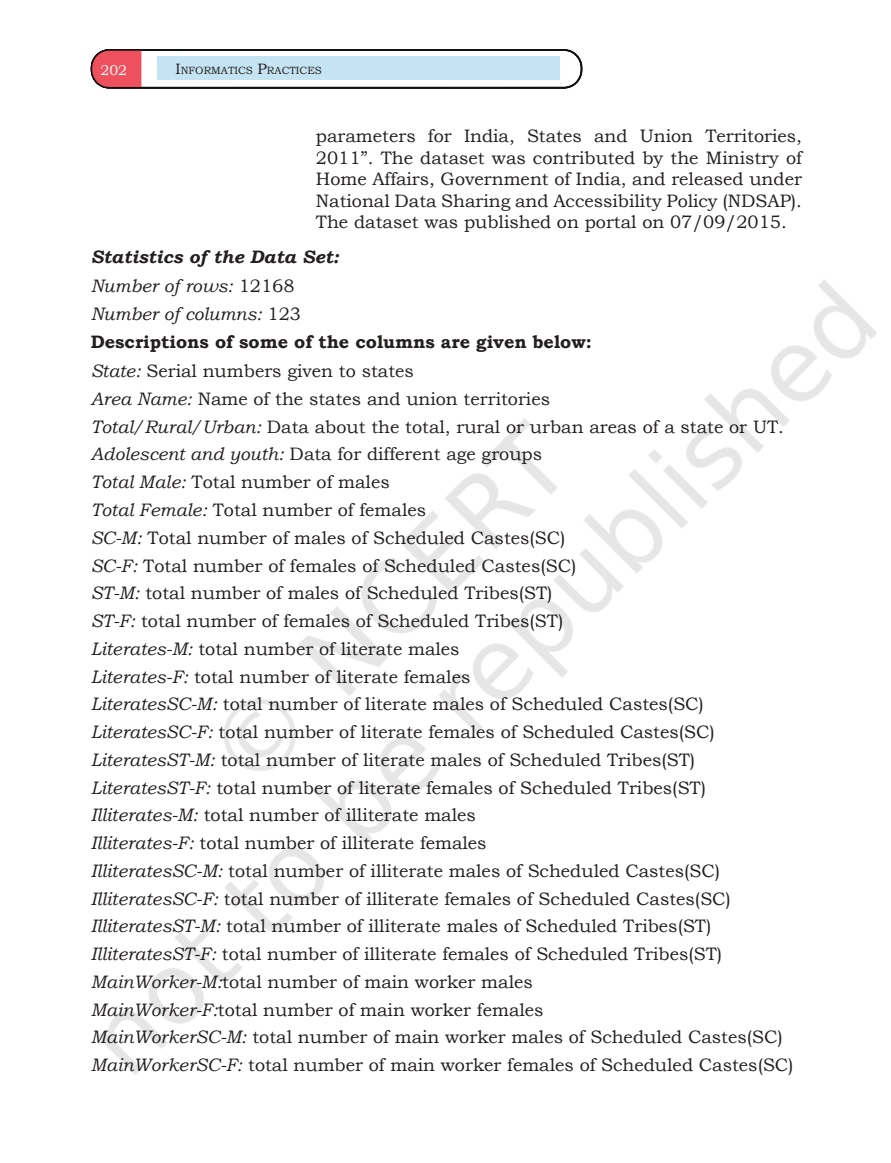
<style>
.page{position:relative;width:891px;height:1163px;background:#fff}
.page>*{position:absolute;margin:0;border:0;box-sizing:border-box;transform-origin:0 0}
.t1{font:18px/27.9px "Bookman Old Style";color:#241f1f}
.t2{font:14.25px "Bookman Old Style";color:#fff}
.t3{font:10.5px "Bookman Old Style";color:#241f1f}
.s1{font-size:15px}
.s2{font-weight:700;font-style:italic}
.s3{font-style:italic}
.s4{font-weight:700}
</style>
<div class="page">
<img style="left:90px;top:49px;width:493px;height:40px">
<img style="left:97px;top:280px;width:780px;height:795px">
<p class="t2" style="left:101px;top:61px;width:28px">202</p>
<p class="t3" style="left:175px;top:63px;width:148px"><span class="s1">I</span>NFORMATICS <span class="s1">P</span>RACTICES</p>
<p class="t1" style="left:316px;top:125px;width:487px;line-height:21.6px;text-align:justify">parameters for India, States and Union Territories, 2011”. The dataset was contributed by the Ministry of Home Affairs, Government of India, and released under National Data Sharing and Accessibility Policy (NDSAP).<br>The dataset was published on portal on 07/09/2015.</p>
<p class="t1" style="left:91px;top:243px;width:704px"><span class="s2">Statistics of the Data Set:<br></span><span class="s3">Number of rows:</span> 12168<br><span class="s3">Number of columns:</span> 123<br><span class="s4">Descriptions of some of the columns are given below:<br></span><span class="s3">State:</span> Serial numbers given to states<br><span class="s3">Area Name:</span> Name of the states and union territories<br><span class="s3">Total/Rural/Urban:</span> Data about the total, rural or urban areas of a state or UT.<br><span class="s3">Adolescent and youth:</span> Data for different age groups<br><span class="s3">Total Male:</span> Total number of males<br><span class="s3">Total Female:</span> Total number of females<br><span class="s3">SC-M:</span> Total number of males of Scheduled Castes(SC)<br><span class="s3">SC-F:</span> Total number of females of Scheduled Castes(SC)<br><span class="s3">ST-M:</span> total number of males of Scheduled Tribes(ST)<br><span class="s3">ST-F:</span> total number of females of Scheduled Tribes(ST)<br><span class="s3">Literates-M:</span> total number of literate males<br><span class="s3">Literates-F:</span> total number of literate females<br><span class="s3">LiteratesSC-M:</span> total number of literate males of Scheduled Castes(SC)<br><span class="s3">LiteratesSC-F:</span> total number of literate females of Scheduled Castes(SC)<br><span class="s3">LiteratesST-M:</span> total number of literate males of Scheduled Tribes(ST)<br><span class="s3">LiteratesST-F:</span> total number of literate females of Scheduled Tribes(ST)<br><span class="s3">Illiterates-M:</span> total number of illiterate males<br><span class="s3">Illiterates-F:</span> total number of illiterate females<br><span class="s3">IlliteratesSC-M:</span> total number of illiterate males of Scheduled Castes(SC)<br><span class="s3">IlliteratesSC-F:</span> total number of illiterate females of Scheduled Castes(SC)<br><span class="s3">IlliteratesST-M:</span> total number of illiterate males of Scheduled Tribes(ST)<br><span class="s3">IlliteratesST-F:</span> total number of illiterate females of Scheduled Tribes(ST)<br><span class="s3">MainWorker-M:</span>total number of main worker males<br><span class="s3">MainWorker-F:</span>total number of main worker females<br><span class="s3">MainWorkerSC-M:</span> total number of main worker males of Scheduled Castes(SC)<br><span class="s3">MainWorkerSC-F:</span> total number of main worker females of Scheduled Castes(SC)</p>
</div>
